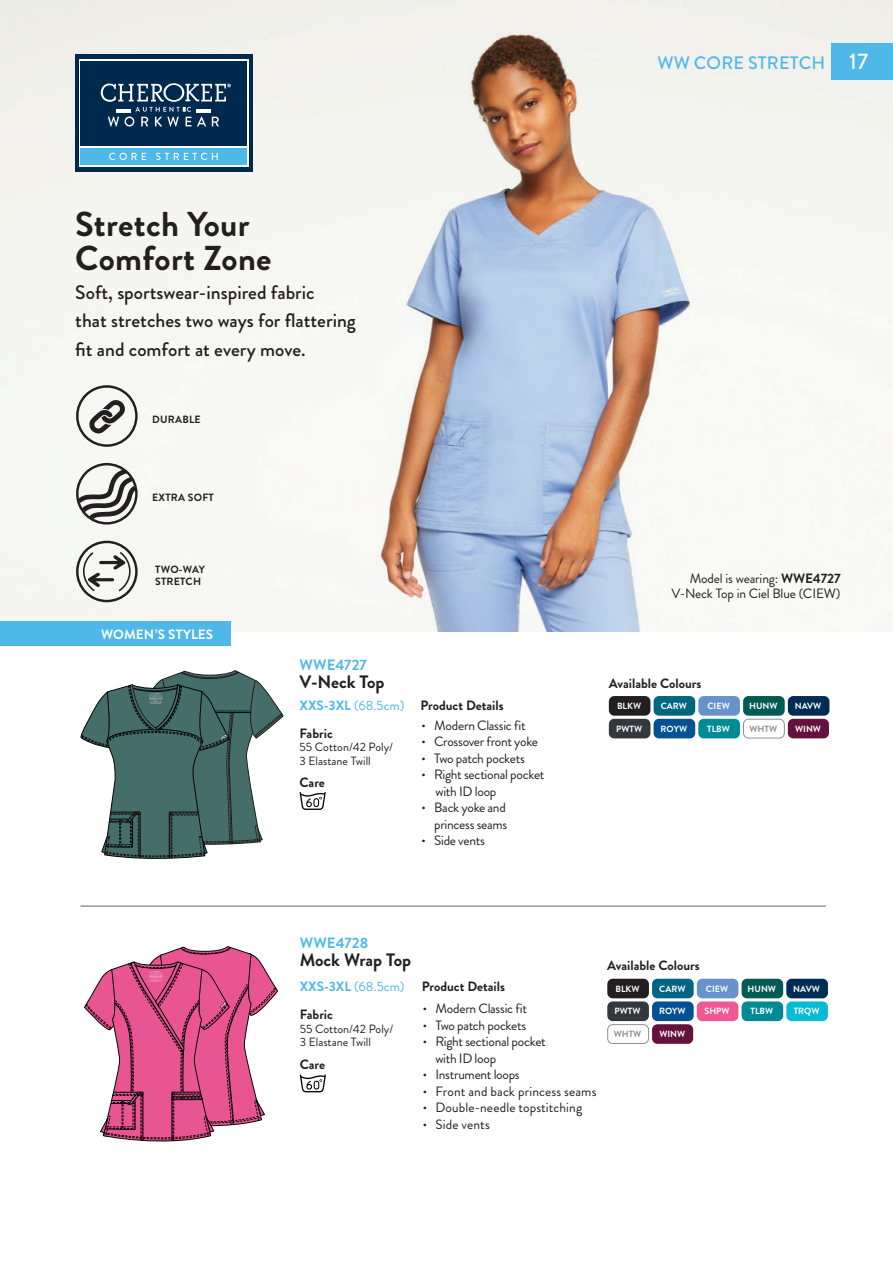
<style>
.page{position:relative;width:893px;height:1263px;background:#fff}
.page>*{position:absolute;margin:0;border:0;box-sizing:border-box;transform-origin:0 0}
.t1{font:700 34.5px/34.5px "Brandon Grotesque";letter-spacing:.01em;color:#231f20}
.t2{font:500 19.5px/28.5px "Brandon Grotesque";color:#231f20}
.t3{font:700 18px "Brandon Grotesque";color:#231f20}
.t4{font:500 18px "Brandon Grotesque";letter-spacing:.01em;color:#4eb9e9}
.t5{font:700 15px "Brandon Grotesque";color:#4eb9e9}
.t6{font:13.5px/16.5px "Brandon Grotesque";letter-spacing:-.02em;color:#231f20}
.t7{font:700 13.5px "Brandon Grotesque";color:#231f20}
.t8{font:13.5px "Brandon Grotesque";letter-spacing:.01em;color:#231f20}
.t9{font:13.5px "Brandon Grotesque";color:#4eb9e9}
.t10{font:700 13.5px "Brandon Grotesque";letter-spacing:.005em;color:#fff}
.t11{font:12px/13.5px "Brandon Grotesque";color:#231f20}
.t12{font:700 10.5px/12px "Brandon Grotesque";letter-spacing:.02em;color:#231f20}
.t13{font:700 9px "Brandon Grotesque";color:#fff}
.t14{font:700 9px "Brandon Grotesque";color:#231f20}
.s1{font-size:22.5px;color:#fff}
.s2{font-weight:700}
.s3{font-weight:300;font-size:18px}
</style>
<div class="page">
<hr style="left:81px;top:906px;width:745px;height:1px;background:#939598">
<img style="left:0;top:0;width:893px;height:631px">
<svg style="left:80px;top:670px;width:204px;height:189px"></svg>
<div style="left:609px;top:696px;width:41px;height:20px;background:#231f20;border-radius:5px"></div>
<div style="left:788px;top:696px;width:41px;height:20px;background:#002c53;border-radius:5px"></div>
<div style="left:698px;top:696px;width:42px;height:20px;background:#6892cc;border-radius:5px"></div>
<div style="left:654px;top:696px;width:41px;height:20px;background:#016584;border-radius:5px"></div>
<div style="left:743px;top:696px;width:42px;height:20px;background:#015b52;border-radius:5px"></div>
<div style="left:609px;top:719px;width:41px;height:19px;background:#35373f;border-radius:5px"></div>
<div style="left:654px;top:719px;width:41px;height:19px;background:#015193;border-radius:5px"></div>
<div style="left:698px;top:719px;width:42px;height:19px;background:#008a94;border-radius:5px"></div>
<div style="left:788px;top:719px;width:41px;height:19px;background:#65113e;border-radius:5px"></div>
<div style="left:743px;top:719px;width:42px;height:19px;border:1px solid #231f20;border-radius:5px"></div>
<div style="left:0;top:622px;width:230px;height:24px;background:#4eb9e9"></div>
<svg style="left:73px;top:541px;width:65px;height:61px"></svg>
<div style="left:75px;top:54px;width:178px;height:117px;background:#00294e"></div>
<div style="left:79px;top:59px;width:170px;height:89px;background:linear-gradient(to bottom,#fff,#fff)"></div>
<div style="left:81px;top:61px;width:166px;height:85px;background:#00294e"></div>
<div style="left:79px;top:147px;width:170px;height:20px;background:#fff"></div>
<div style="left:81px;top:148px;width:166px;height:17px;background:#4eb9e9"></div>
<svg style="left:101px;top:83px;width:130px;height:44px"></svg>
<svg style="left:109px;top:153px;width:37px;height:7px"></svg>
<svg style="left:156px;top:153px;width:62px;height:7px"></svg>
<svg style="left:73px;top:385px;width:65px;height:62px"></svg>
<svg style="left:73px;top:463px;width:65px;height:61px"></svg>
<svg style="left:84px;top:946px;width:194px;height:196px"></svg>
<div style="left:742px;top:1001px;width:41px;height:20px;background:#008a94;border-radius:5px"></div>
<div style="left:786px;top:1001px;width:42px;height:20px;background:#07bbd5;border-radius:5px"></div>
<div style="left:607px;top:1001px;width:42px;height:20px;background:#35373f;border-radius:5px"></div>
<div style="left:697px;top:1001px;width:41px;height:20px;background:#f05893;border-radius:5px"></div>
<div style="left:652px;top:1001px;width:42px;height:20px;background:#015193;border-radius:5px"></div>
<div style="left:607px;top:979px;width:42px;height:19px;background:#231f20;border-radius:5px"></div>
<div style="left:786px;top:979px;width:42px;height:19px;background:#002c53;border-radius:5px"></div>
<div style="left:697px;top:979px;width:41px;height:19px;background:#6892cc;border-radius:5px"></div>
<div style="left:652px;top:979px;width:42px;height:19px;background:#016584;border-radius:5px"></div>
<div style="left:742px;top:979px;width:41px;height:19px;background:#015b52;border-radius:5px"></div>
<div style="left:652px;top:1024px;width:41px;height:20px;background:#65113e;border-radius:5px"></div>
<div style="left:607px;top:1024px;width:42px;height:20px;border:1px solid #231f20;border-radius:5px"></div>
<svg style="left:300px;top:1074px;width:26px;height:18px"></svg>
<svg style="left:299px;top:792px;width:27px;height:18px"></svg>
<div style="left:831px;top:43px;width:62px;height:37px;background:#4eb9e9"></div>
<h3 class="t4" style="left:657px;top:52px;width:212px">WW CORE STRETCH <span class="s1">17</span></h3>
<h1 class="t1" style="left:75px;top:211px;width:198px">Stretch Your<br>Comfort Zone</h1>
<h2 class="t2" style="left:75px;top:281px;width:282px">Soft, sportswear-inspired fabric<br>that stretches two ways for flattering fit and comfort at every move.</h2>
<p class="t12" style="left:152px;top:414px;width:50px">DURABLE</p>
<p class="t12" style="left:152px;top:492px;width:63px">EXTRA SOFT</p>
<p class="t12" style="left:155px;top:565px;width:51px">TWO-WAY<br>STRETCH</p>
<p class="t10" style="left:101px;top:629px;width:114px">WOMEN’S STYLES</p>
<p class="t5" style="left:299px;top:659px;width:69px">WWE4727</p>
<h3 class="t3" style="left:299px;top:674px;width:87px">V-Neck Top</h3>
<p class="t9" style="left:299px;top:700px;width:106px"><span class="s2">XXS-3XL</span> (68.5cm)</p>
<p class="t7" style="left:299px;top:727px;width:35px">Fabric</p>
<p class="t11" style="left:299px;top:742px;width:95px">55 Cotton/42 Poly/<br>3 Elastane Twill</p>
<p class="t7" style="left:299px;top:777px;width:27px">Care</p>
<p class="t7" style="left:421px;top:700px;width:85px">Product Details</p>
<p class="t6" style="left:421px;top:719px;width:107px"><span class="s3">•</span> Modern Classic fit</p>
<p class="t6" style="left:421px;top:735px;width:119px"><span class="s3">•</span> Crossover front yoke</p>
<p class="t6" style="left:421px;top:752px;width:106px"><span class="s3">•</span> Two patch pockets</p>
<p class="t6" style="left:436px;top:768px;width:110px;text-indent:-15px"><span class="s3">•</span> Right sectional pocket with ID loop</p>
<p class="t6" style="left:421px;top:801px;width:88px;text-align:right"><span class="s3">•</span> Back yoke and princess seams</p>
<p class="t6" style="left:421px;top:834px;width:66px"><span class="s3">•</span> Side vents</p>
<p class="t6" style="left:671px;top:573px;width:171px;line-height:15px;text-align:right">Model is wearing: <span class="s2">WWE4727<br></span>V-Neck Top in Ciel Blue (CIEW)</p>
<p class="t7" style="left:609px;top:678px;width:94px">Available Colours</p>
<p class="t13" style="left:617px;top:702px;width:26px">BLKW</p>
<p class="t13" style="left:661px;top:702px;width:28px">CARW</p>
<p class="t13" style="left:707px;top:702px;width:24px">CIEW</p>
<p class="t13" style="left:749px;top:702px;width:30px">HUNW</p>
<p class="t13" style="left:795px;top:702px;width:28px">NAVW</p>
<p class="t13" style="left:616px;top:725px;width:28px">PWTW</p>
<p class="t13" style="left:661px;top:725px;width:28px">ROYW</p>
<p class="t13" style="left:707px;top:725px;width:24px">TLBW</p>
<p class="t14" style="left:749px;top:723px;width:29px">WHTW</p>
<p class="t13" style="left:795px;top:725px;width:27px">WINW</p>
<p class="t5" style="left:300px;top:937px;width:70px">WWE4728</p>
<h3 class="t3" style="left:300px;top:953px;width:113px">Mock Wrap Top</h3>
<p class="t9" style="left:300px;top:981px;width:106px"><span class="s2">XXS-3XL</span> (68.5cm)</p>
<p class="t7" style="left:300px;top:1009px;width:35px">Fabric</p>
<p class="t11" style="left:300px;top:1023px;width:95px">55 Cotton/42 Poly/<br>3 Elastane Twill</p>
<p class="t7" style="left:300px;top:1058px;width:27px">Care</p>
<p class="t7" style="left:422px;top:981px;width:85px">Product Details</p>
<p class="t6" style="left:422px;top:1002px;width:107px"><span class="s3">•</span> Modern Classic fit</p>
<p class="t6" style="left:422px;top:1018px;width:106px"><span class="s3">•</span> Two patch pockets</p>
<p class="t6" style="left:435px;top:1035px;width:112px;text-indent:-14px"><span class="s3">•</span> Right sectional pocket with ID loop</p>
<p class="t6" style="left:422px;top:1068px;width:99px"><span class="s3">•</span> Instrument loops</p>
<p class="t8" style="left:422px;top:1085px;width:176px"><span class="s3">•</span> Front and back princess seams</p>
<p class="t8" style="left:422px;top:1102px;width:162px"><span class="s3">•</span> Double-needle topstitching</p>
<p class="t8" style="left:422px;top:1118px;width:69px"><span class="s3">•</span> Side vents</p>
<p class="t7" style="left:607px;top:960px;width:94px">Available Colours</p>
<p class="t13" style="left:615px;top:985px;width:26px">BLKW</p>
<p class="t13" style="left:659px;top:985px;width:28px">CARW</p>
<p class="t13" style="left:706px;top:985px;width:24px">CIEW</p>
<p class="t13" style="left:748px;top:985px;width:30px">HUNW</p>
<p class="t13" style="left:793px;top:985px;width:28px">NAVW</p>
<p class="t14" style="left:614px;top:1029px;width:29px">WHTW</p>
<p class="t13" style="left:659px;top:1030px;width:27px">WINW</p>
<p class="t13" style="left:615px;top:1008px;width:28px">PWTW</p>
<p class="t13" style="left:659px;top:1008px;width:28px">ROYW</p>
<p class="t13" style="left:704px;top:1008px;width:27px">SHPW</p>
<p class="t13" style="left:750px;top:1008px;width:24px">TLBW</p>
<p class="t13" style="left:794px;top:1008px;width:27px">TRQW</p>
</div>
